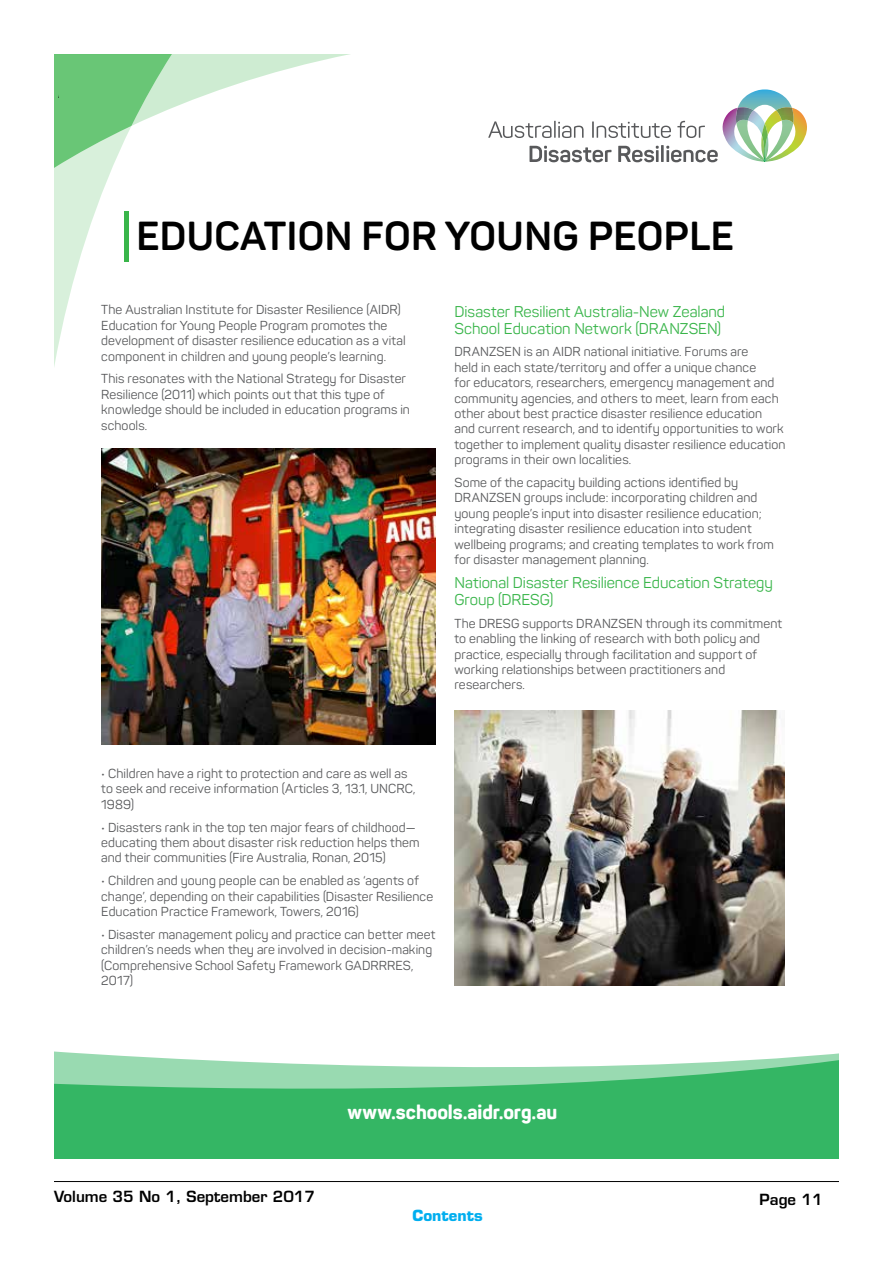
<style>
.page{position:relative;width:893px;height:1263px;background:#fff}
.page>*{position:absolute;margin:0;border:0;box-sizing:border-box;transform-origin:0 0}
.t1{font:700 39.9px "Panton";letter-spacing:.01em;color:#000}
.t2{font:800 19.5px "Panton";letter-spacing:-.005em;color:#fff}
.t3{font:15.45px/16.6px "Panton";color:#39b54a}
.t4{font:600 15px "Eurostile";color:#000}
.t5{font:700 15px "Eurostile";color:#00aeef}
.t6{font:12.9px/15.5px "Panton";letter-spacing:.005em;color:#58595b}
</style>
<div class="page">
<hr style="left:54px;top:1181px;width:785px;height:1px;background:#000">
<svg style="left:54px;top:54px;width:296px;height:313px"></svg>
<img style="left:101px;top:448px;width:335px;height:297px">
<img style="left:454px;top:710px;width:331px;height:275px">
<svg style="left:54px;top:1051px;width:785px;height:108px;background:#6ac98d"></svg>
<svg style="left:488px;top:89px;width:319px;height:74px"></svg>
<hr style="left:124px;top:211px;width:4px;height:51px;background:#39b54a">
<div style="left:123px;top:1100px;width:658px;height:35px;background:#34b664"></div>
<h1 class="t1" style="left:136px;top:211px;width:599px">EDUCATION FOR YOUNG PEOPLE</h1>
<p class="t6" style="left:101px;top:302px;width:306px">The Australian Institute for Disaster Resilience (AIDR)<br>Education for Young People Program promotes the development of disaster resilience education as a vital component in children and young people’s learning.</p>
<p class="t6" style="left:101px;top:371px;width:310px">This resonates with the National Strategy for Disaster Resilience (2011) which points out that this type of knowledge should be included in education programs in schools.</p>
<p class="t3" style="left:454px;top:303px;width:272px">Disaster Resilient Australia-New Zealand<br>School Education Network (DRANZSEN)</p>
<p class="t6" style="left:454px;top:344px;width:332px">DRANZSEN is an AIDR national initiative. Forums are<br>held in each state/territory and offer a unique chance<br>for educators, researchers, emergency management and community agencies, and others to meet, learn from each other about best practice disaster resilience education and current research, and to identify opportunities to work together to implement quality disaster resilience education programs in their own localities.</p>
<p class="t6" style="left:454px;top:475px;width:321px">Some of the capacity building actions identified by DRANZSEN groups include: incorporating children and young people’s input into disaster resilience education; integrating disaster resilience education into student wellbeing programs; and creating templates to work from for disaster management planning.</p>
<p class="t3" style="left:454px;top:574px;width:320px">National Disaster Resilience Education Strategy<br>Group (DRESG)</p>
<p class="t6" style="left:454px;top:615px;width:329px">The DRESG supports DRANZSEN through its commitment to enabling the linking of research with both policy and practice, especially through facilitation and support of working relationships between practitioners and researchers.</p>
<p class="t6" style="left:101px;top:765px;width:316px">• Children have a right to protection and care as well as to seek and receive information (Articles 3, 13.1, UNCRC,<br>1989)</p>
<p class="t6" style="left:101px;top:819px;width:320px">• Disasters rank in the top ten major fears of childhood— educating them about disaster risk reduction helps them and their communities (Fire Australia, Ronan, 2015)</p>
<p class="t6" style="left:101px;top:873px;width:334px">• Children and young people can be enabled as ‘agents of change’, depending on their capabilities (Disaster Resilience<br>Education Practice Framework, Towers, 2016)</p>
<p class="t6" style="left:101px;top:926px;width:336px">• Disaster management policy and practice can better meet children’s needs when they are involved in decision-making (Comprehensive School Safety Framework GADRRRES, 2017)</p>
<h2 class="t2" style="left:347px;top:1100px;width:211px">www.schools.aidr.org.au</h2>
<p class="t4" style="left:54px;top:1187px;width:263px">Volume 35 No 1, September 2017</p>
<p class="t4" style="left:760px;top:1190px;width:65px">Page 11</p>
<p class="t5" style="left:412px;top:1206px;width:72px">Contents</p>
</div>
